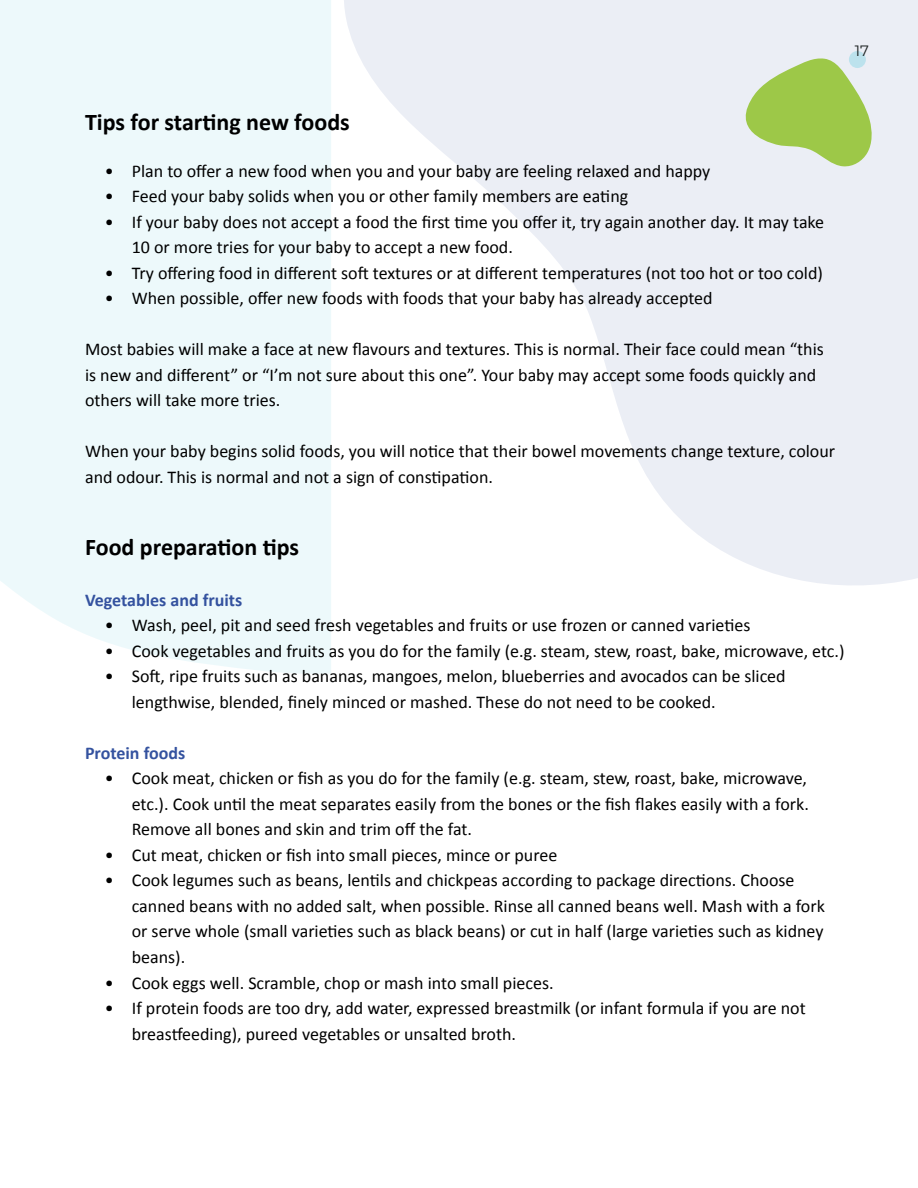
<style>
.page{position:relative;width:918px;height:1188px;background:#fff}
.page>*{position:absolute;margin:0;border:0;box-sizing:border-box;transform-origin:0 0}
.t1{font:700 24px "Calibri";color:#000}
.t2{font:18px/25.5px "Calibri";color:#000}
.t3{font:700 18px "Calibri";color:#34529f}
.t4{font:15px "Montserrat";color:#1a1f1f}
</style>
<div class="page">
<div style="left:0;top:0;width:331px;height:674px;background:#edf9fb"></div>
<svg style="left:344px;top:0;width:574px;height:585px;fill:#ebeef5"></svg>
<svg style="left:730px;top:57px;width:143px;height:110px;background:#bcd78e"></svg>
<div style="left:849px;top:51px;width:17px;height:17px;background:#bce2ed;border-radius:50%"></div>
<p class="t4" style="left:855px;top:40px;width:16px">17</p>
<h1 class="t1" style="left:85px;top:105px;width:266px">Tips for starting new foods</h1>
<p class="t2" style="left:105px;top:157px;width:607px">• Plan to offer a new food when you and your baby are feeling relaxed and happy</p>
<p class="t2" style="left:105px;top:183px;width:525px">• Feed your baby solids when you or other family members are eating</p>
<p class="t2" style="left:132px;top:208px;width:694px;text-indent:-27px">• If your baby does not accept a food the first time you offer it, try again another day. It may take<br>10 or more tries for your baby to accept a new food.</p>
<p class="t2" style="left:105px;top:259px;width:720px">• Try offering food in different soft textures or at different temperatures (not too hot or too cold)</p>
<p class="t2" style="left:105px;top:285px;width:609px">• When possible, offer new foods with foods that your baby has already accepted</p>
<p class="t2" style="left:85px;top:336px;width:740px">Most babies will make a face at new flavours and textures. This is normal. Their face could mean “this is new and different” or “I’m not sure about this one”. Your baby may accept some foods quickly and others will take more tries.</p>
<p class="t2" style="left:85px;top:438px;width:752px">When your baby begins solid foods, you will notice that their bowel movements change texture, colour and odour. This is normal and not a sign of constipation.</p>
<h1 class="t1" style="left:85px;top:530px;width:216px">Food preparation tips</h1>
<p class="t3" style="left:85px;top:587px;width:159px">Vegetables and fruits</p>
<p class="t2" style="left:105px;top:612px;width:647px">• Wash, peel, pit and seed fresh vegetables and fruits or use frozen or canned varieties</p>
<p class="t2" style="left:105px;top:637px;width:741px">• Cook vegetables and fruits as you do for the family (e.g. steam, stew, roast, bake, microwave, etc.)</p>
<p class="t2" style="left:132px;top:663px;width:655px;text-indent:-27px">• Soft, ripe fruits such as bananas, mangoes, melon, blueberries and avocados can be sliced lengthwise, blended, finely minced or mashed. These do not need to be cooked.</p>
<p class="t3" style="left:85px;top:740px;width:102px">Protein foods</p>
<p class="t2" style="left:132px;top:765px;width:679px;text-align:justify;text-indent:-27px">• Cook meat, chicken or fish as you do for the family (e.g. steam, stew, roast, bake, microwave, etc.). Cook until the meat separates easily from the bones or the fish flakes easily with a fork.<br>Remove all bones and skin and trim off the fat.</p>
<p class="t2" style="left:105px;top:841px;width:454px">• Cut meat, chicken or fish into small pieces, mince or puree</p>
<p class="t2" style="left:132px;top:867px;width:695px;text-indent:-27px">• Cook legumes such as beans, lentils and chickpeas according to package directions. Choose canned beans with no added salt, when possible. Rinse all canned beans well. Mash with a fork or serve whole (small varieties such as black beans) or cut in half (large varieties such as kidney beans).</p>
<p class="t2" style="left:105px;top:969px;width:450px">• Cook eggs well. Scramble, chop or mash into small pieces.</p>
<p class="t2" style="left:132px;top:994px;width:675px;text-indent:-27px">• If protein foods are too dry, add water, expressed breastmilk (or infant formula if you are not breastfeeding), pureed vegetables or unsalted broth.</p>
</div>
